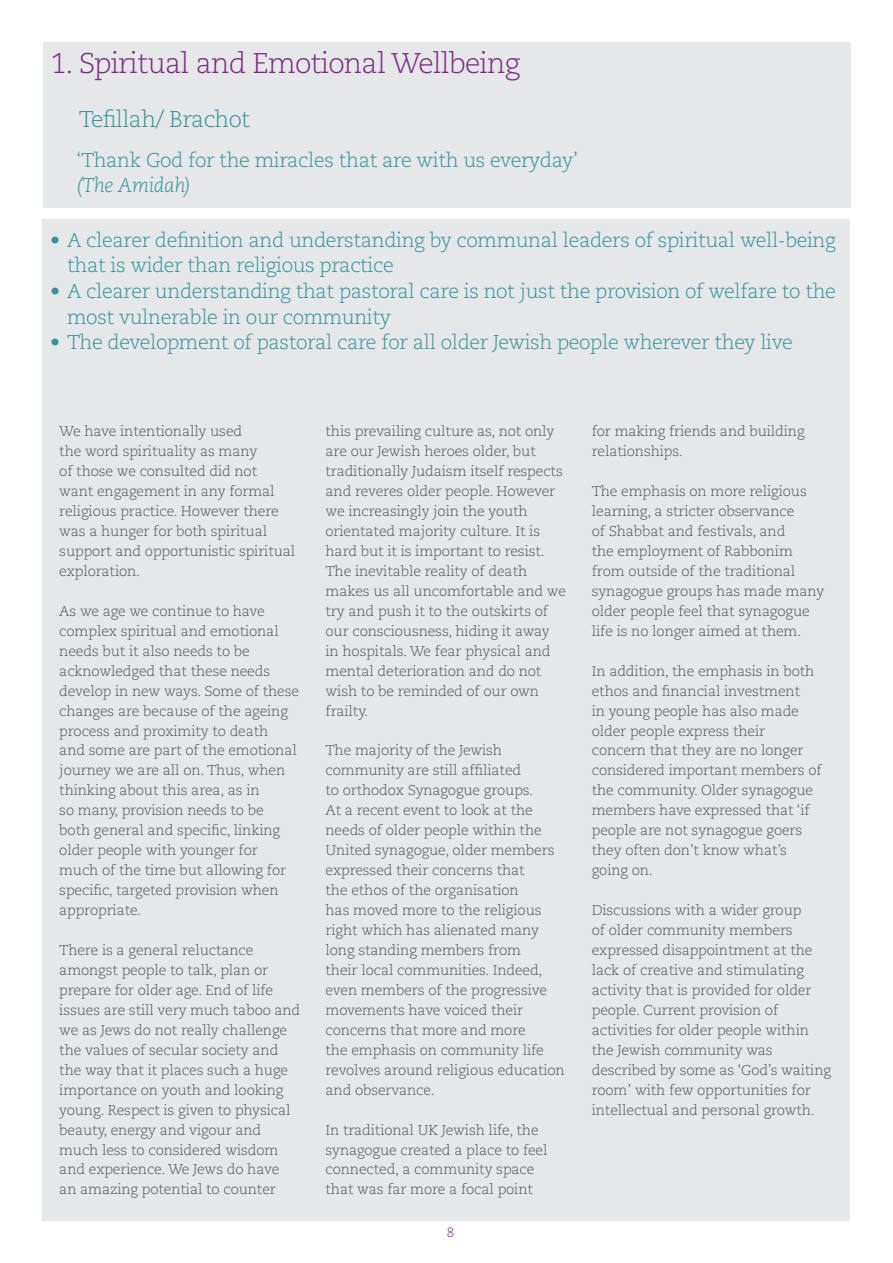
<style>
.page{position:relative;width:893px;height:1263px;background:#fff}
.page>*{position:absolute;margin:0;border:0;box-sizing:border-box;transform-origin:0 0}
.t1{font:300 28.5px "Caecilia LT Std";letter-spacing:-.03em;color:#7b2a83}
.t2{font:300 22.8px "Caecilia LT Std";letter-spacing:-.03em;color:#37939b}
.t3{font:300 19.95px/25.7px "Caecilia LT Std";letter-spacing:-.02em;color:#37939b}
.t4{font:italic 300 19.95px "Caecilia LT Std";letter-spacing:-.02em;color:#37939b}
.t5{font:300 14.25px/20px "Caecilia LT Std";letter-spacing:-.01em;color:#57585a}
.t6{font:300 13.5px "Caecilia LT Std";color:#7b2a83}
</style>
<div class="page">
<div style="left:43px;top:219px;width:807px;height:1001px;background:#e6e7e9"></div>
<div style="left:43px;top:43px;width:807px;height:165px;background:#e6e7e9"></div>
<h1 class="t1" style="left:51px;top:47px;width:471px">1. Spiritual and Emotional Wellbeing</h1>
<h2 class="t2" style="left:79px;top:106px;width:173px">Tefillah/ Brachot</h2>
<h3 class="t3" style="left:76px;top:147px;width:504px">‘Thank God for the miracles that are with us everyday’</h3>
<h3 class="t4" style="left:76px;top:174px;width:117px">(The Amidah)</h3>
<h3 class="t3" style="left:67px;top:228px;width:770px;text-indent:-17px">• A clearer definition and understanding by communal leaders of spiritual well-being that is wider than religious practice</h3>
<h3 class="t3" style="left:67px;top:279px;width:770px;text-indent:-17px">• A clearer understanding that pastoral care is not just the provision of welfare to the most vulnerable in our community</h3>
<h3 class="t3" style="left:50px;top:330px;width:744px">• The development of pastoral care for all older Jewish people wherever they live</h3>
<p class="t5" style="left:59px;top:422px;width:238px">We have intentionally used<br>the word spirituality as many<br>of those we consulted did not<br>want engagement in any formal religious practice. However there was a hunger for both spiritual support and opportunistic spiritual exploration.</p>
<p class="t5" style="left:59px;top:601px;width:241px">As we age we continue to have complex spiritual and emotional needs but it also needs to be acknowledged that these needs develop in new ways. Some of these changes are because of the ageing process and proximity to death<br>and some are part of the emotional journey we are all on. Thus, when thinking about this area, as in<br>so many, provision needs to be<br>both general and specific, linking older people with younger for much of the time but allowing for specific, targeted provision when appropriate.</p>
<p class="t5" style="left:59px;top:940px;width:243px">There is a general reluctance amongst people to talk, plan or prepare for older age. End of life issues are still very much taboo and we as Jews do not really challenge the values of secular society and the way that it places such a huge importance on youth and looking young. Respect is given to physical beauty, energy and vigour and much less to considered wisdom and experience. We Jews do have<br>an amazing potential to counter</p>
<p class="t5" style="left:326px;top:422px;width:242px">this prevailing culture as, not only are our Jewish heroes older, but traditionally Judaism itself respects and reveres older people. However we increasingly join the youth orientated majority culture. It is hard but it is important to resist.<br>The inevitable reality of death makes us all uncomfortable and we try and push it to the outskirts of our consciousness, hiding it away in hospitals. We fear physical and mental deterioration and do not wish to be reminded of our own frailty.</p>
<p class="t5" style="left:326px;top:741px;width:241px">The majority of the Jewish community are still affiliated<br>to orthodox Synagogue groups.<br>At a recent event to look at the needs of older people within the<br>United synagogue, older members expressed their concerns that<br>the ethos of the organisation<br>has moved more to the religious right which has alienated many long standing members from<br>their local communities. Indeed, even members of the progressive movements have voiced their concerns that more and more<br>the emphasis on community life revolves around religious education and observance.</p>
<p class="t5" style="left:326px;top:1120px;width:224px">In traditional UK Jewish life, the synagogue created a place to feel connected, a community space that was far more a focal point</p>
<p class="t6" style="left:447px;top:1224px;width:9px">8</p>
<p class="t5" style="left:592px;top:422px;width:214px">for making friends and building relationships.</p>
<p class="t5" style="left:592px;top:481px;width:234px">The emphasis on more religious learning, a stricter observance<br>of Shabbat and festivals, and<br>the employment of Rabbonim from outside of the traditional synagogue groups has made many older people feel that synagogue life is no longer aimed at them.</p>
<p class="t5" style="left:592px;top:661px;width:231px">In addition, the emphasis in both ethos and financial investment<br>in young people has also made older people express their concern that they are no longer considered important members of the community. Older synagogue members have expressed that ‘if people are not synagogue goers they often don’t know what’s going on.</p>
<p class="t5" style="left:592px;top:900px;width:241px">Discussions with a wider group<br>of older community members expressed disappointment at the lack of creative and stimulating activity that is provided for older people. Current provision of activities for older people within the Jewish community was described by some as ‘God’s waiting room’ with few opportunities for intellectual and personal growth.</p>
</div>
